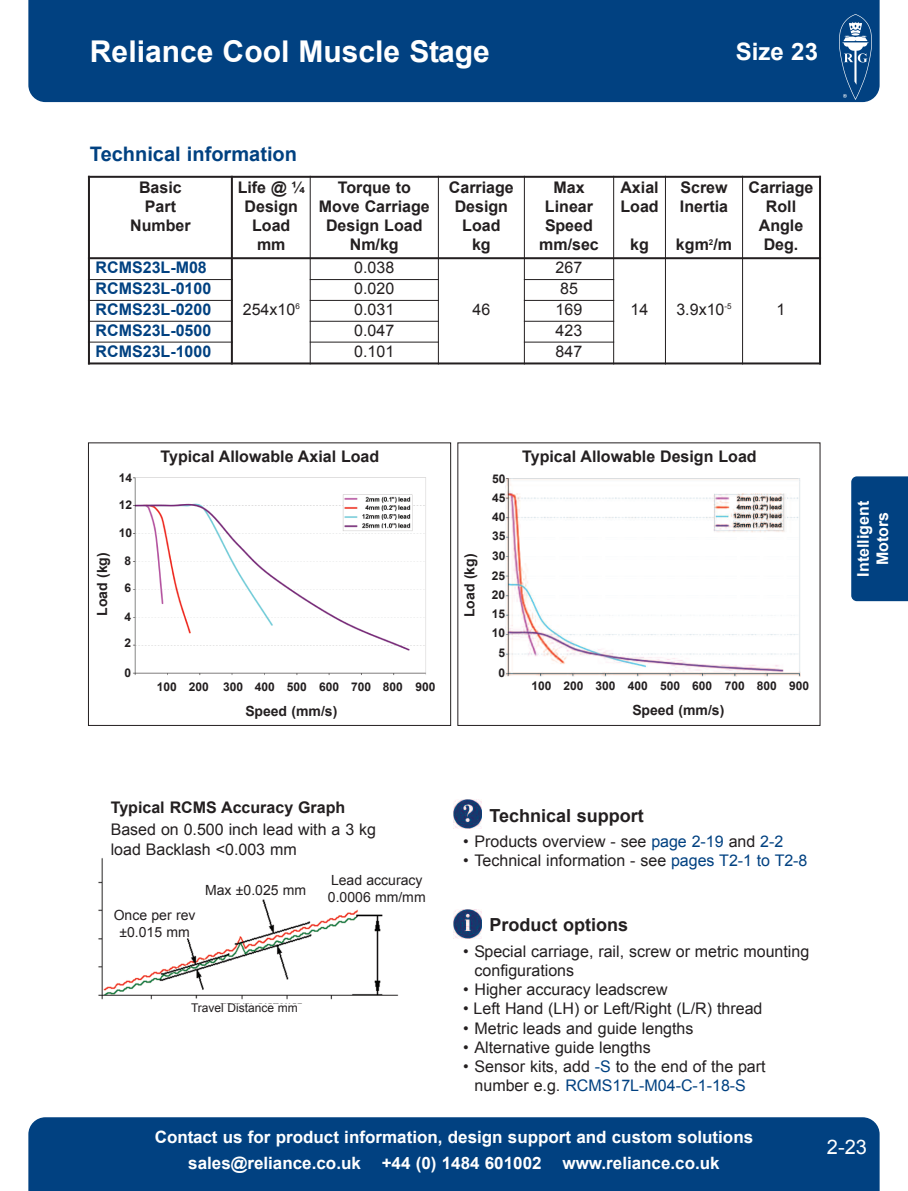
<style>
.page{position:relative;width:908px;height:1191px;background:#fff}
.page>*{position:absolute;margin:0;border:0;box-sizing:border-box;transform-origin:0 0}
.t1{font:700 30px "Arial";color:#fff}
.t2{font:700 24px "Arial";color:#fff}
.t3{font:700 20px "Arial";color:#014181}
.t4{font:20px "Arial";color:#fff}
.t5{font:700 18px "Arial";color:#231f20}
.t6{font:700 17px/26px "Arial";color:#fff;text-align:center}
.t7{font:16px/19.2px "Arial";color:#231f20}
.t8{font:700 16px/19.2px "Arial";color:#231f20;text-align:center}
.t9{font:700 16px "Arial";color:#014181}
.t10{font:700 16px/19.2px "Arial";color:#fff;text-align:center}
.t11{font:14px/16.8px "Arial";color:#231f20;text-align:center}
.t12{font:700 14px "Arial";color:#231f20}
.t13{font:700 12px/19.2px "Arial";color:#231f20;text-align:justify}
.t14{font:12px "Arial";color:#231f20}
.s1{font-weight:700}
.s2{color:#014181}
</style>
<div class="page">
<div style="left:28px;top:1117px;width:851px;height:74px;background:#014181"></div>
<div style="left:28px;top:0;width:851px;height:102px;background:#014181"></div>
<img style="left:839px;top:14px;width:31px;height:85px">
<div style="left:851px;top:476px;width:56px;height:125px;background:#014181"></div>
<hr style="left:88px;top:176px;width:2px;height:188px;background:#231f20">
<hr style="left:231px;top:176px;width:2px;height:188px;background:#231f20">
<hr style="left:309px;top:176px;width:1px;height:188px;background:#231f20">
<hr style="left:437px;top:176px;width:1px;height:188px;background:#231f20">
<hr style="left:523px;top:176px;width:1px;height:188px;background:#231f20">
<hr style="left:613px;top:176px;width:1px;height:188px;background:#231f20">
<hr style="left:664px;top:176px;width:1px;height:188px;background:#231f20">
<hr style="left:741px;top:176px;width:1px;height:188px;background:#231f20">
<hr style="left:818px;top:176px;width:2px;height:188px;background:#231f20">
<hr style="left:88px;top:176px;width:732px;height:2px;background:#231f20">
<hr style="left:88px;top:257px;width:732px;height:2px;background:#231f20">
<hr style="left:88px;top:279px;width:145px;height:1px;background:#231f20">
<hr style="left:309px;top:279px;width:129px;height:1px;background:#231f20">
<hr style="left:523px;top:279px;width:91px;height:1px;background:#231f20">
<hr style="left:88px;top:300px;width:145px;height:1px;background:#231f20">
<hr style="left:309px;top:300px;width:129px;height:1px;background:#231f20">
<hr style="left:523px;top:300px;width:91px;height:1px;background:#231f20">
<hr style="left:88px;top:321px;width:145px;height:1px;background:#231f20">
<hr style="left:309px;top:321px;width:129px;height:1px;background:#231f20">
<hr style="left:523px;top:321px;width:91px;height:1px;background:#231f20">
<hr style="left:88px;top:341px;width:145px;height:1px;background:#231f20">
<hr style="left:309px;top:341px;width:129px;height:1px;background:#231f20">
<hr style="left:523px;top:341px;width:91px;height:1px;background:#231f20">
<hr style="left:88px;top:362px;width:732px;height:2px;background:#231f20">
<img style="left:133px;top:477px;width:293px;height:198px">
<div style="left:88px;top:442px;width:363px;height:284px;border:1px solid #231f20"></div>
<img style="left:505px;top:479px;width:295px;height:197px">
<img style="left:453px;top:909px;width:28px;height:29px">
<img style="left:453px;top:799px;width:28px;height:29px">
<img style="left:98px;top:828px;width:301px;height:172px">
<p class="t1" style="left:90px;top:34px;width:401px">Reliance Cool Muscle Stage</p>
<p class="t2" style="left:735px;top:38px;width:84px">Size 23</p>
<p class="t3" style="left:90px;top:143px;width:208px">Technical information</p>
<p class="t8" style="left:130px;top:178px;width:62px">Basic<br>Part<br>Number</p>
<p class="t8" style="left:237px;top:178px;width:69px">Life @ ¼<br>Design<br>Load mm</p>
<p class="t8" style="left:319px;top:178px;width:112px">Torque to<br>Move Carriage<br>Design Load<br>Nm/kg</p>
<p class="t8" style="left:448px;top:178px;width:66px">Carriage<br>Design<br>Load<br>kg</p>
<p class="t8" style="left:539px;top:178px;width:61px">Max<br>Linear<br>Speed mm/sec</p>
<p class="t8" style="left:620px;top:178px;width:40px;text-align:left">Axial<br>Load</p>
<p class="t8" style="left:630px;top:235px;width:20px">kg</p>
<p class="t9" style="left:96px;top:259px;width:113px">RCMS23L-M08</p>
<p class="t7" style="left:354px;top:258px;width:42px">0.038</p>
<p class="t7" style="left:555px;top:258px;width:28px">267</p>
<p class="t8" style="left:679px;top:178px;width:50px;text-align:left">Screw<br>Inertia</p>
<p class="t8" style="left:675px;top:235px;width:58px">kgm<sup>2</sup>/m</p>
<p class="t8" style="left:748px;top:178px;width:66px">Carriage<br>Roll<br>Angle<br>Deg.</p>
<p class="t9" style="left:96px;top:280px;width:117px">RCMS23L-0100</p>
<p class="t7" style="left:354px;top:279px;width:42px">0.020</p>
<p class="t7" style="left:560px;top:279px;width:19px">85</p>
<p class="t9" style="left:96px;top:300px;width:117px">RCMS23L-0200</p>
<p class="t7" style="left:354px;top:300px;width:42px">0.031</p>
<p class="t7" style="left:555px;top:300px;width:28px">169</p>
<p class="t9" style="left:96px;top:321px;width:117px">RCMS23L-0500</p>
<p class="t7" style="left:354px;top:321px;width:42px">0.047</p>
<p class="t7" style="left:555px;top:321px;width:28px">423</p>
<p class="t9" style="left:96px;top:342px;width:117px">RCMS23L-1000</p>
<p class="t7" style="left:354px;top:341px;width:42px">0.101</p>
<p class="t7" style="left:555px;top:341px;width:28px">847</p>
<p class="t7" style="left:243px;top:300px;width:58px">254x10<sup>6</sup></p>
<p class="t7" style="left:472px;top:300px;width:19px">46</p>
<p class="t7" style="left:630px;top:300px;width:19px">14</p>
<p class="t7" style="left:676px;top:300px;width:57px">3.9x10<sup>-5</sup></p>
<p class="t7" style="left:776px;top:300px;width:10px">1</p>
<p class="t12" style="left:94px;top:615px;width:65px;rotate:-90deg">Load (kg)</p>
<p class="t13" style="left:119px;top:468px;width:15px">14</p>
<p class="t13" style="left:119px;top:495px;width:15px">12</p>
<p class="t13" style="left:119px;top:523px;width:15px">10</p>
<p class="t13" style="left:124px;top:551px;width:8px">8</p>
<p class="t13" style="left:124px;top:578px;width:8px">6</p>
<p class="t13" style="left:124px;top:607px;width:8px">4</p>
<p class="t13" style="left:124px;top:633px;width:8px">2</p>
<p class="t13" style="left:124px;top:663px;width:8px">0</p>
<p class="t8" style="left:160px;top:447px;width:220px">Typical Allowable Axial Load</p>
<p class="t8" style="left:522px;top:447px;width:236px">Typical Allowable Design Load</p>
<p class="t13" style="left:492px;top:469px;width:15px">50<br>45<br>40</p>
<p class="t12" style="left:461px;top:617px;width:65px;rotate:-90deg">Load (kg)</p>
<p class="t13" style="left:492px;top:525px;width:15px;line-height:20.4px">35<br>30</p>
<p class="t13" style="left:491px;top:566px;width:15px">25<br>20<br>15</p>
<p class="t13" style="left:491px;top:622px;width:15px;line-height:20.4px;text-align:center">10<br>5</p>
<p class="t13" style="left:498px;top:663px;width:8px">0</p>
<p class="t13" style="left:157px;top:677px;width:119px">100 200 300 400</p>
<p class="t13" style="left:287px;top:677px;width:150px">500 600 700 800 900</p>
<p class="t13" style="left:531px;top:676px;width:279px">100 200 300 400 500 600 700 800 900</p>
<p class="t12" style="left:245px;top:703px;width:93px">Speed (mm/s)</p>
<p class="t12" style="left:632px;top:703px;width:93px">Speed (mm/s)</p>
<p class="t10" style="left:853px;top:576px;width:77px;rotate:-90deg">Intelligent<br>Motors</p>
<p class="t7" style="left:111px;top:796px;width:267px;line-height:22px"><span class="s1">Typical RCMS Accuracy Graph<br></span>Based on 0.500 inch lead with a 3 kg</p>
<p class="t7" style="left:111px;top:839px;width:187px">load Backlash &lt;0.003 mm</p>
<p class="t11" style="left:114px;top:906px;width:83px">Once per rev ±0.015 mm</p>
<p class="t11" style="left:205px;top:882px;width:103px">Max ±0.025 mm</p>
<p class="t11" style="left:328px;top:872px;width:99px;text-align:left">Lead accuracy<br>0.0006 mm/mm</p>
<p class="t14" style="left:191px;top:1001px;width:108px">Travel Distance mm</p>
<p class="t5" style="left:489px;top:805px;width:156px">Technical support</p>
<p class="t7" style="left:463px;top:832px;width:321px">• Products overview - see <span class="s2">page 2-19</span> and <span class="s2">2-2</span></p>
<p class="t7" style="left:463px;top:851px;width:345px">• Technical information - see <span class="s2">pages T2-1 to T2-8</span></p>
<p class="t5" style="left:489px;top:915px;width:140px">Product options</p>
<p class="t7" style="left:474px;top:941px;width:336px;text-indent:-11px">• Special carriage, rail, screw or metric mounting configurations</p>
<p class="t7" style="left:463px;top:980px;width:206px">• Higher accuracy leadscrew</p>
<p class="t7" style="left:463px;top:999px;width:301px">• Left Hand (LH) or Left/Right (L/R) thread</p>
<p class="t7" style="left:463px;top:1018px;width:232px">• Metric leads and guide lengths</p>
<p class="t7" style="left:463px;top:1037px;width:189px">• Alternative guide lengths</p>
<p class="t7" style="left:463px;top:1056px;width:304px;text-align:center">• Sensor kits, add <span class="s2">-S</span> to the end of the part number e.g. <span class="s2">RCMS17L-M04-C-1-18-S</span></p>
<p class="t6" style="left:155px;top:1124px;width:599px">Contact us for product information, design support and custom solutions sales@reliance.co.uk +44 (0) 1484 601002 www.reliance.co.uk</p>
<p class="t4" style="left:826px;top:1135px;width:42px">2-23</p>
</div>
